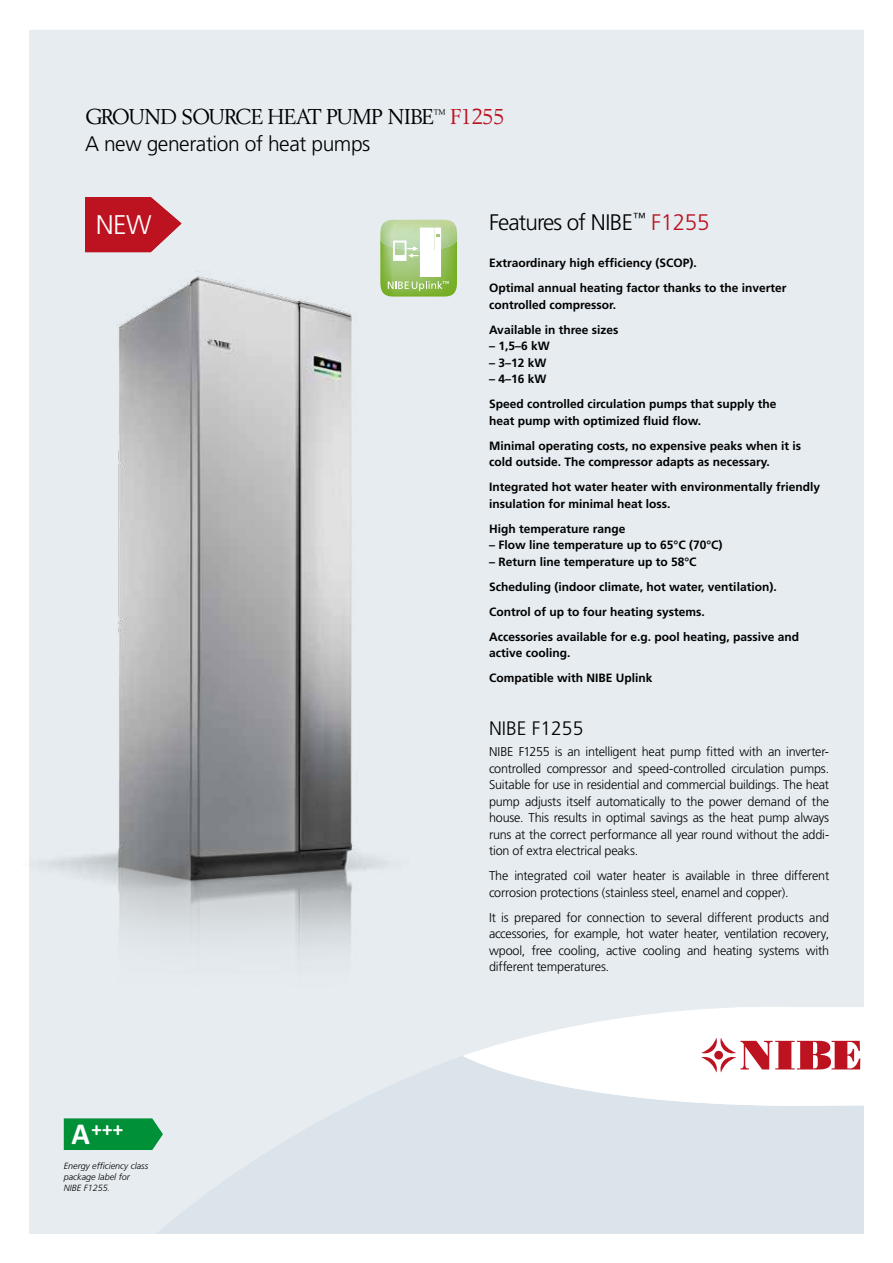
<style>
.page{position:relative;width:893px;height:1263px;background:#fff}
.page>*{position:absolute;margin:0;border:0;box-sizing:border-box;transform-origin:0 0}
.t1{font:300 27px "Frutiger";color:#fff}
.t2{font:22.5px "Berling";letter-spacing:-.02em;color:#000}
.t3{font:300 22.5px "Frutiger";letter-spacing:-.04em;color:#000}
.t4{font:300 21px "Frutiger";letter-spacing:-.02em;color:#000}
.t5{font:700 20.85px "Calibri";color:#fff}
.t6{font:300 19.5px "Frutiger";color:#000}
.t7{font:300 12.75px/16.5px "Frutiger";letter-spacing:-.015em;color:#000;text-align:justify}
.t8{font:700 12px/25px "Frutiger";color:#000}
.t9{font:italic 300 9px/10.8px "Frutiger";color:#000}
.s1{color:#bd1220}
.s2{font-size:30.45px}
</style>
<div class="page">
<div style="left:30px;top:30px;width:833px;height:1026px;background:#e6ecf0"></div>
<svg style="left:30px;top:1056px;width:833px;height:177px;background:#dde5ec"></svg>
<svg style="left:462px;top:1003px;width:401px;height:103px"></svg>
<svg style="left:85px;top:197px;width:96px;height:55px;background:#c3333f"></svg>
<img style="left:29px;top:261px;width:390px;height:855px">
<svg style="left:64px;top:1118px;width:99px;height:32px;background:#0f9643"></svg>
<svg style="left:380px;top:220px;width:77px;height:77px"></svg>
<h2 class="t2" style="left:85px;top:104px;width:421px">GROUND SOURCE HEAT PUMP NIBE<sup>™</sup> <span class="s1">F1255</span></h2>
<h3 class="t4" style="left:85px;top:132px;width:287px">A new generation of heat pumps</h3>
<h1 class="t1" style="left:96px;top:209px;width:57px">NEW</h1>
<h2 class="t3" style="left:489px;top:209px;width:222px">Features of NIBE<sup>™</sup> <span class="s1">F1255</span></h2>
<p class="t8" style="left:489px;top:251px;width:299px">Extraordinary high efficiency (SCOP).<br>Optimal annual heating factor thanks to the inverter</p>
<p class="t8" style="left:489px;top:292px;width:131px">controlled compressor.<br>Available in three sizes</p>
<p class="t8" style="left:489px;top:334px;width:62px">– 1,5–6 kW</p>
<p class="t8" style="left:489px;top:350px;width:59px">– 3–12 kW</p>
<p class="t8" style="left:489px;top:367px;width:289px">– 4–16 kW<br>Speed controlled circulation pumps that supply the</p>
<p class="t8" style="left:489px;top:408px;width:314px">heat pump with optimized fluid flow.<br>Minimal operating costs, no expensive peaks when it is</p>
<p class="t8" style="left:489px;top:450px;width:333px">cold outside. The compressor adapts as necessary.<br>Integrated hot water heater with environmentally friendly</p>
<p class="t8" style="left:489px;top:491px;width:183px">insulation for minimal heat loss.<br>High temperature range</p>
<p class="t8" style="left:489px;top:533px;width:235px">– Flow line temperature up to 65°C (70°C)</p>
<p class="t8" style="left:489px;top:549px;width:312px">– Return line temperature up to 58°C<br>Scheduling (indoor climate, hot water, ventilation).<br>Control of up to four heating systems.<br>Accessories available for e.g. pool heating, passive and</p>
<p class="t8" style="left:489px;top:641px;width:165px">active cooling.<br>Compatible with NIBE Uplink</p>
<h3 class="t5" style="left:72px;top:1115px;width:53px"><span class="s2">A</span>+++</h3>
<p class="t9" style="left:64px;top:1161px;width:86px">Energy efficiency class package label for<br>NIBE F1255.</p>
<h3 class="t6" style="left:489px;top:717px;width:96px">NIBE F1255</h3>
<p class="t7" style="left:489px;top:744px;width:342px">NIBE F1255 is an intelligent heat pump fitted with an inverter&shy;controlled compressor and speed-controlled circulation pumps.<br>Suitable for use in residential and commercial buildings. The heat pump adjusts itself automatically to the power demand of the house. This results in optimal savings as the heat pump always runs at the correct performance all year round without the addi&shy;tion of extra electrical peaks.</p>
<p class="t7" style="left:489px;top:868px;width:342px">The integrated coil water heater is available in three different corrosion protections (stainless steel, enamel and copper).</p>
<p class="t7" style="left:489px;top:909px;width:342px">It is prepared for connection to several different products and accessories, for example, hot water heater, ventilation recovery, wpool, free cooling, active cooling and heating systems with different temperatures.</p>
</div>
